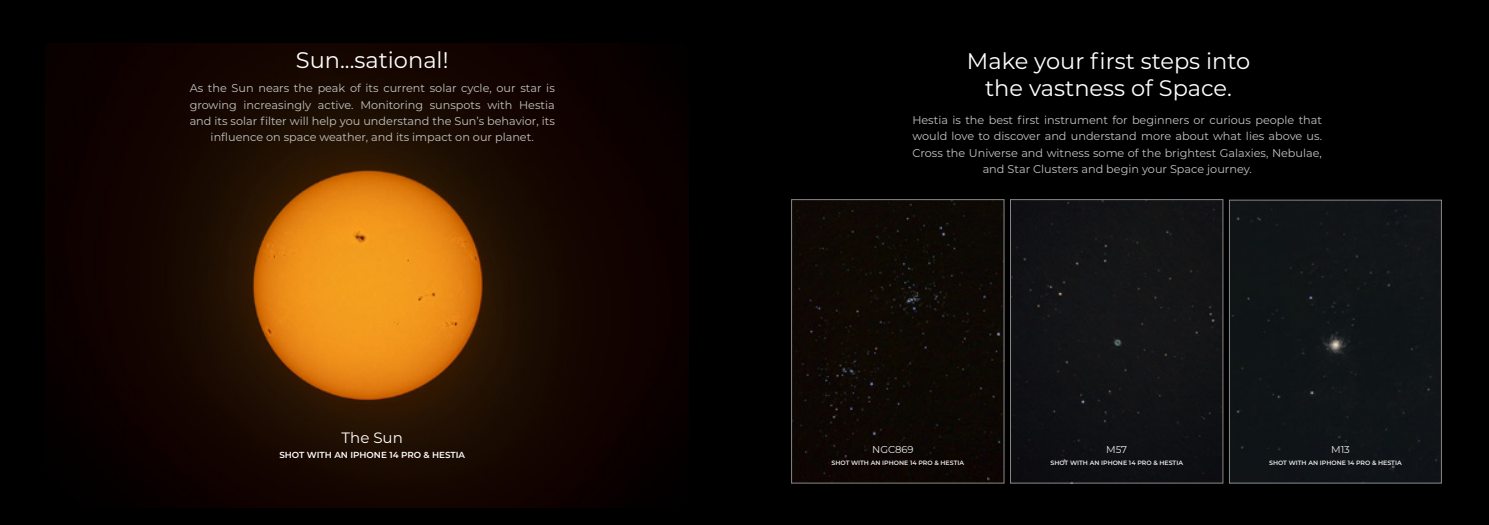
<style>
.page{position:relative;width:1489px;height:525px;background:#fff}
.page>*{position:absolute;margin:0;border:0;box-sizing:border-box;transform-origin:0 0}
.t1{font:22.5px/27px "Montserrat";color:#fff;text-align:center}
.t2{font:15px "Montserrat";color:#fff}
.t3{font:11.25px/16.2px "Montserrat";color:#c4c4c3;text-align:center}
.t4{font:10px "Montserrat";color:#ebebea}
.t5{font:600 8.75px "Montserrat";color:#fff}
.t6{font:600 6.25px "Montserrat";color:#ebebea}
</style>
<div class="page">
<div style="left:0;top:0;width:1488px;height:524px;background:#000"></div>
<img style="left:46px;top:44px;width:642px;height:463px">
<div style="left:1231px;top:202px;width:208px;height:279px;background:#101417"></div>
<div style="left:1229px;top:200px;width:212px;height:283px;border:1px solid #878787"></div>
<div style="left:1012px;top:201px;width:208px;height:280px;background:#121315"></div>
<div style="left:1010px;top:199px;width:212px;height:284px;border:1px solid #878787"></div>
<div style="left:793px;top:201px;width:209px;height:280px;background:#0e0804"></div>
<div style="left:791px;top:199px;width:213px;height:284px;border:1px solid #878787"></div>
<h1 class="t1" style="left:296px;top:46px;width:154px">Sun...sational!</h1>
<p class="t3" style="left:190px;top:80px;width:366px">As the Sun nears the peak of its current solar cycle, our star is growing increasingly active. Monitoring sunspots with Hestia and its solar filter will help you understand the Sun’s behavior, its influence on space weather, and its impact on our planet.</p>
<h2 class="t2" style="left:341px;top:427px;width:63px">The Sun</h2>
<p class="t5" style="left:279px;top:448px;width:187px">SHOT WITH AN IPHONE 14 PRO &amp; HESTIA</p>
<h1 class="t1" style="left:966px;top:46px;width:285px">Make your first steps into the vastness of Space.</h1>
<p class="t3" style="left:912px;top:111px;width:411px">Hestia is the best first instrument for beginners or curious people that would love to discover and understand more about what lies above us.<br>Cross the Universe and witness some of the brightest Galaxies, Nebulae, and Star Clusters and begin your Space journey.</p>
<p class="t4" style="left:872px;top:443px;width:43px">NGC869</p>
<p class="t4" style="left:1106px;top:443px;width:22px">M57</p>
<p class="t4" style="left:1330px;top:443px;width:20px">M13</p>
<p class="t6" style="left:831px;top:458px;width:134px">SHOT WITH AN IPHONE 14 PRO &amp; HESTIA</p>
<p class="t6" style="left:1050px;top:458px;width:134px">SHOT WITH AN IPHONE 14 PRO &amp; HESTIA</p>
<p class="t6" style="left:1268px;top:458px;width:134px">SHOT WITH AN IPHONE 14 PRO &amp; HESTIA</p>
</div>
